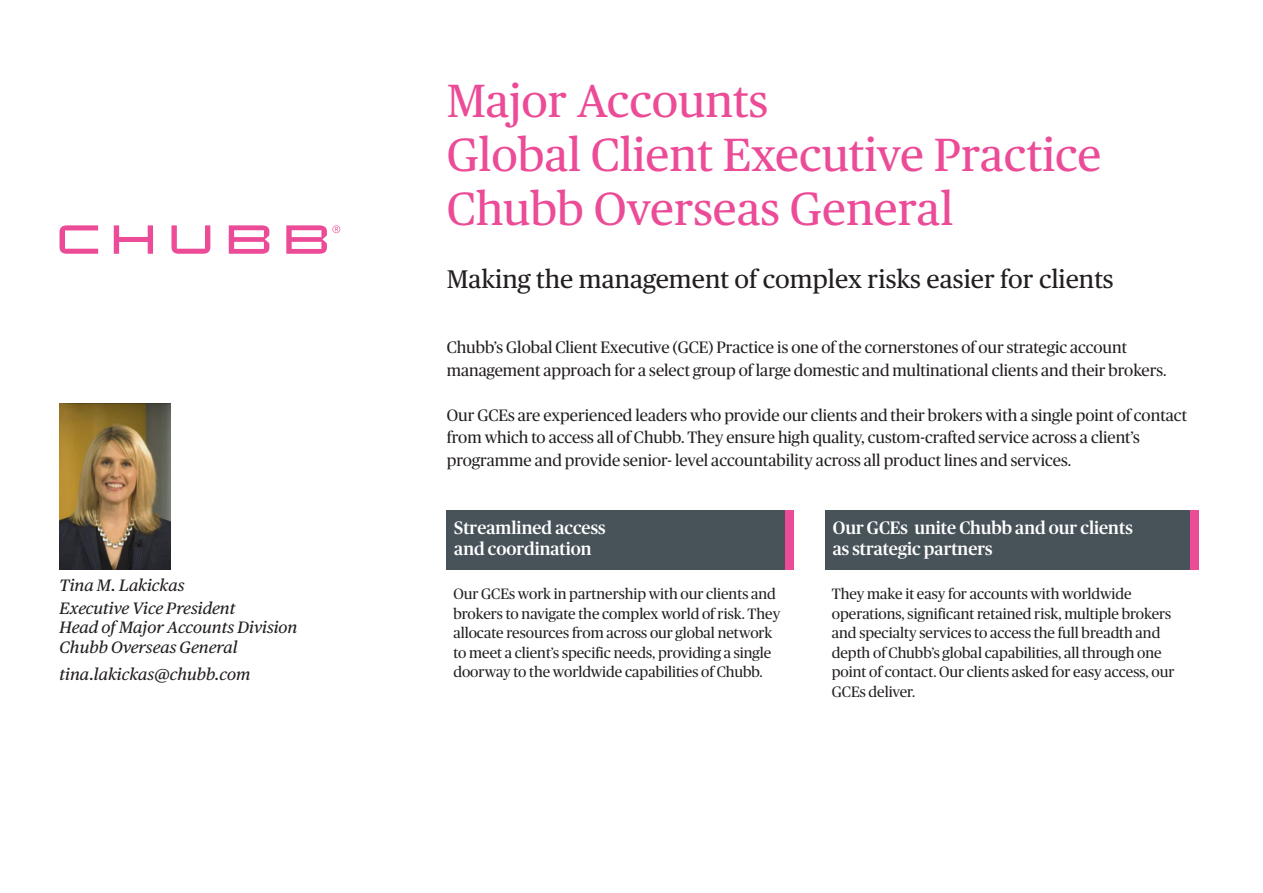
<style>
.page{position:relative;width:1263px;height:893px;background:#fff}
.page>*{position:absolute;margin:0;border:0;box-sizing:border-box;transform-origin:0 0}
.BODY_COPY{font:46.5px "Chubb Publico Text";color:#eb4b97}
.BODY_COPY-2{font:25.5px "Chubb Publico Text";color:#231f20}
.BODY_COPY-3{font:500 18px/21px "Chubb Publico";color:#fff}
.BODY_COPY-4{font:16.5px/22.5px "Chubb Publico";color:#231f20}
.BODY_COPY-5{font:italic 16.5px "Chubb Publico Text";color:#231f20}
.BODY_COPY-6{font:15px/19.5px "Chubb Publico";color:#231f20}
</style>
<div class="page">
<svg style="left:60px;top:225px;width:280px;height:29px"></svg>
<div style="left:446px;top:510px;width:339px;height:59px;background:#475259"></div>
<div style="left:825px;top:510px;width:372px;height:59px;background:#475259"></div>
<img style="left:60px;top:404px;width:111px;height:165px">
<div style="left:785px;top:510px;width:8px;height:59px;background:#eb4b97"></div>
<div style="left:1191px;top:510px;width:8px;height:59px;background:#eb4b97"></div>
<p class="BODY_COPY-5" style="left:60px;top:573px;width:126px">Tina M. Lakickas</p>
<p class="BODY_COPY-5" style="left:60px;top:596px;width:177px">Executive Vice President</p>
<p class="BODY_COPY-5" style="left:60px;top:615px;width:239px">Head of Major Accounts Division</p>
<p class="BODY_COPY-5" style="left:60px;top:635px;width:180px">Chubb Overseas General</p>
<p class="BODY_COPY-5" style="left:60px;top:662px;width:192px">tina.lakickas@chubb.com</p>
<p class="BODY_COPY" style="left:447px;top:66px;width:323px">Major Accounts</p>
<p class="BODY_COPY" style="left:447px;top:120px;width:656px">Global Client Executive Practice</p>
<p class="BODY_COPY" style="left:447px;top:174px;width:508px">Chubb Overseas General</p>
<p class="BODY_COPY-2" style="left:447px;top:260px;width:668px">Making the management of complex risks easier for clients</p>
<p class="BODY_COPY-4" style="left:447px;top:336px;width:721px">Chubb’s Global Client Executive (GCE) Practice is one of the cornerstones of our strategic account management approach for a select group of large domestic and multinational clients and their brokers.</p>
<p class="BODY_COPY-4" style="left:447px;top:403px;width:742px">Our GCEs are experienced leaders who provide our clients and their brokers with a single point of contact from which to access all of Chubb. They ensure high quality, custom-crafted service across a client’s programme and provide senior- level accountability across all product lines and services.</p>
<p class="BODY_COPY-3" style="left:454px;top:516px;width:153px">Streamlined access and coordination</p>
<p class="BODY_COPY-6" style="left:453px;top:584px;width:328px">Our GCEs work in partnership with our clients and brokers to navigate the complex world of risk. They allocate resources from across our global network to meet a client’s specific needs, providing a single doorway to the worldwide capabilities of Chubb.</p>
<p class="BODY_COPY-3" style="left:833px;top:516px;width:301px">Our GCEs unite Chubb and our clients as strategic partners</p>
<p class="BODY_COPY-6" style="left:832px;top:584px;width:344px">They make it easy for accounts with worldwide operations, significant retained risk, multiple brokers and specialty services to access the full breadth and depth of Chubb’s global capabilities, all through one point of contact. Our clients asked for easy access, our GCEs deliver.</p>
</div>
